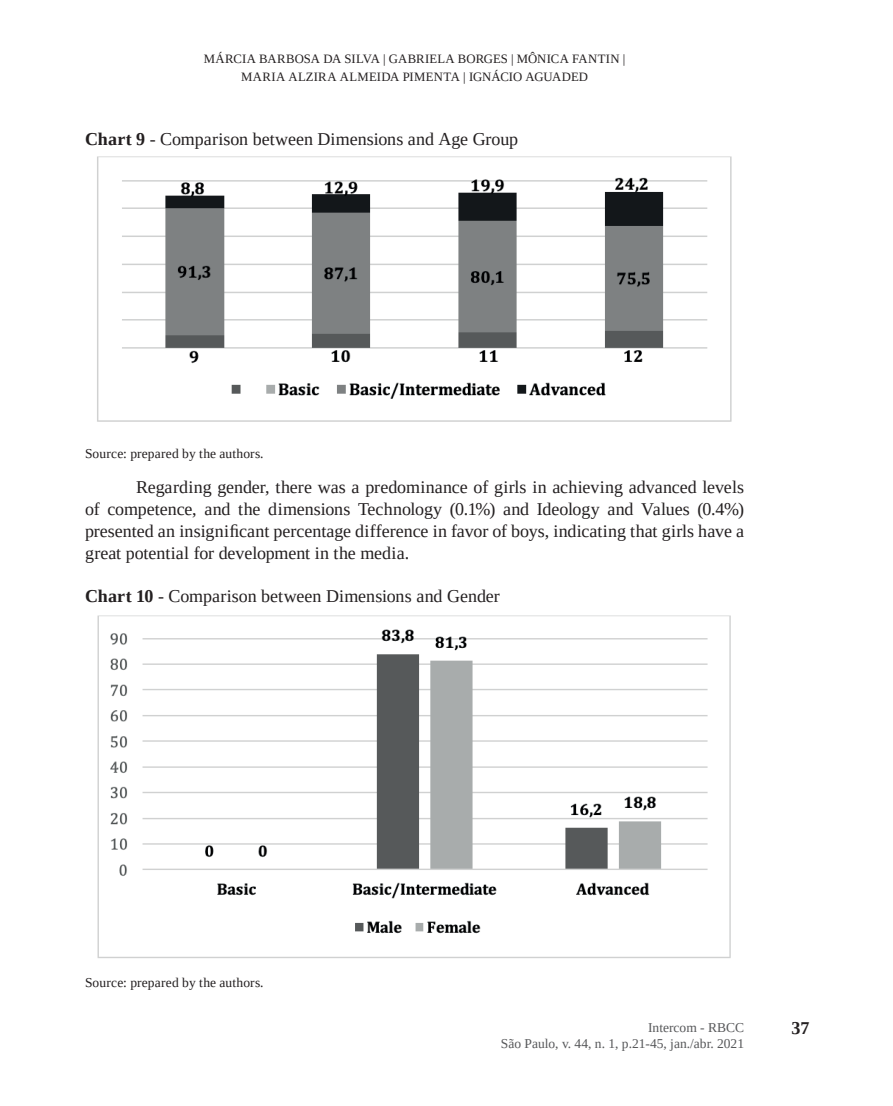
<style>
.page{position:relative;width:893px;height:1106px;background:#fff}
.page>*{position:absolute;margin:0;border:0;box-sizing:border-box;transform-origin:0 0}
.t1{font:18px/21.8px "Liberation Serif";color:#231f20;text-align:justify}
.t2{font:700 18px "Liberation Serif";color:#231f20}
.t3{font:13.5px "Liberation Serif";letter-spacing:.01em;color:#231f20}
.t4{font:13.5px/16.2px "Liberation Serif";color:#57585a;text-align:right}
.t5{font:12.75px/18px "Liberation Serif";letter-spacing:.01em;color:#231f20;text-align:center}
.s1{font-weight:700}
</style>
<div class="page">
<img style="left:97px;top:156px;width:635px;height:266px">
<img style="left:97px;top:615px;width:634px;height:343px">
<p class="t5" style="left:204px;top:50px;width:423px">MÁRCIA BARBOSA DA SILVA | GABRIELA BORGES | MÔNICA FANTIN |<br>MARIA ALZIRA ALMEIDA PIMENTA | IGNÁCIO AGUADED</p>
<p class="t1" style="left:85px;top:128px;width:435px"><span class="s1">Chart 9</span> - Comparison between Dimensions and Age Group</p>
<p class="t3" style="left:85px;top:445px;width:180px">Source: prepared by the authors.</p>
<p class="t1" style="left:85px;top:476px;width:661px;text-indent:51px">Regarding gender, there was a predominance of girls in achieving advanced levels of competence, and the dimensions Technology (0.1%) and Ideology and Values (0.4%) presented an insignificant percentage difference in favor of boys, indicating that girls have a great potential for development in the media.</p>
<p class="t1" style="left:85px;top:585px;width:416px"><span class="s1">Chart 10</span> - Comparison between Dimensions and Gender</p>
<p class="t3" style="left:85px;top:973px;width:180px">Source: prepared by the authors.</p>
<p class="t4" style="left:501px;top:1018px;width:245px">Intercom - RBCC<br>São Paulo, v. 44, n. 1, p.21-45, jan./abr. 2021</p>
<p class="t2" style="left:791px;top:1016px;width:19px">37</p>
</div>
